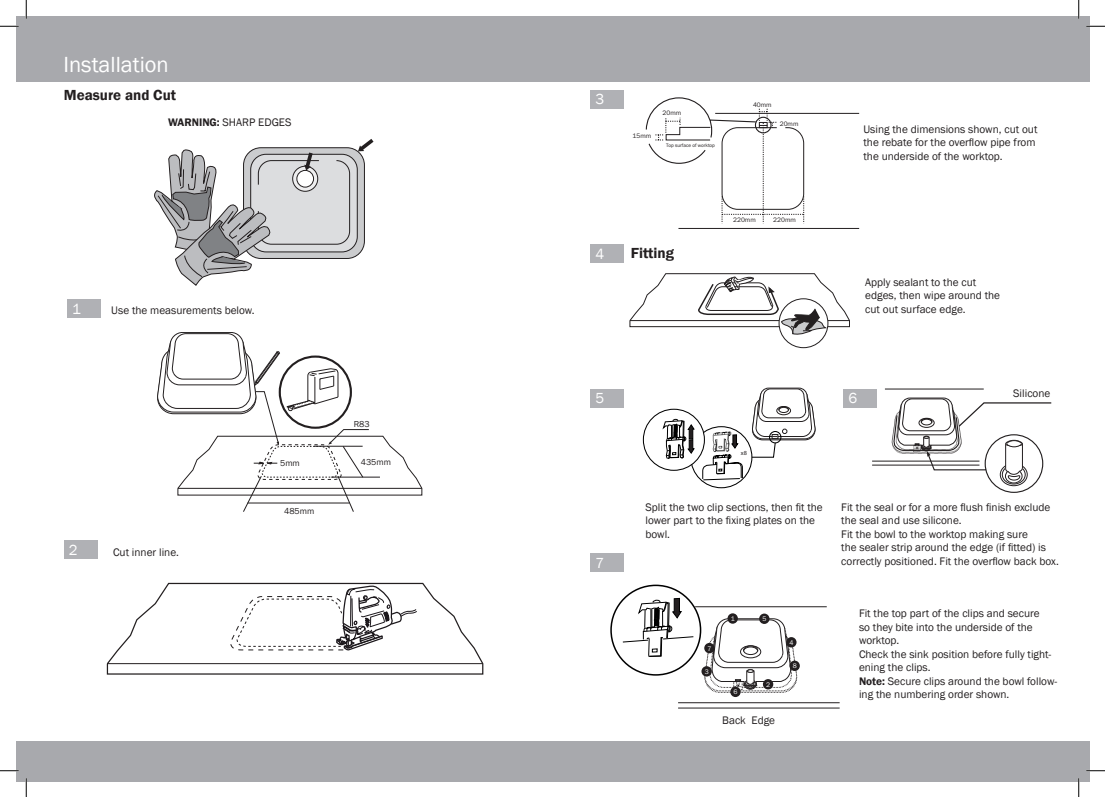
<style>
.page{position:relative;width:1105px;height:797px;background:#fff}
.page>*{position:absolute;margin:0;border:0;box-sizing:border-box;transform-origin:0 0}
.t1{font:22.5px "Franklin Gothic";color:#fff}
.t2{font:600 15px "Franklin Gothic";color:#231f20}
.t3{font:15px "Franklin Gothic";color:#fff}
.t4{font:11.25px/13.5px "Franklin Gothic";color:#231f20}
.t5{font:9px "Franklin Gothic";color:#231f20}
.t6{font:6.88px "Franklin Gothic";color:#fff}
.t7{font:6.62px "Franklin Gothic";color:#231f20}
.t8{font:6.25px "Myriad Pro";color:#231f20}
.t9{font:5.12px "Franklin Gothic";color:#231f20}
.s1{font-weight:600}
</style>
<div class="page">
<svg style="left:704px;top:618px;width:93px;height:75px"></svg>
<div style="left:610px;top:584px;width:91px;height:91px;border:2px solid #000;border-radius:50%"></div>
<svg style="left:622px;top:598px;width:72px;height:59px"></svg>
<hr style="left:695px;top:606px;width:132px;height:1px;background:#231f20">
<hr style="left:678px;top:702px;width:162px;height:1px;background:#231f20">
<hr style="left:678px;top:707px;width:162px;height:1px;background:#231f20">
<div style="left:727px;top:613px;width:11px;height:10px;background:#231f20;border-radius:50%"></div>
<div style="left:763px;top:679px;width:10px;height:10px;background:#231f20;border-radius:50%"></div>
<div style="left:701px;top:666px;width:11px;height:10px;background:#231f20;border-radius:50%"></div>
<div style="left:786px;top:637px;width:10px;height:10px;background:#231f20;border-radius:50%"></div>
<div style="left:789px;top:660px;width:11px;height:11px;background:#231f20;border-radius:50%"></div>
<div style="left:704px;top:643px;width:11px;height:10px;background:#231f20;border-radius:50%"></div>
<div style="left:759px;top:613px;width:10px;height:11px;background:#231f20;border-radius:50%"></div>
<div style="left:730px;top:686px;width:11px;height:11px;background:#231f20;border-radius:50%"></div>
<div style="left:16px;top:16px;width:1073px;height:66px;background:#a8a9ad"></div>
<div style="left:16px;top:741px;width:1073px;height:40px;background:#a8a9ad"></div>
<div style="left:67px;top:299px;width:33px;height:19px;background:#b0b1b5"></div>
<div style="left:64px;top:540px;width:33px;height:19px;background:#b0b1b5"></div>
<div style="left:591px;top:90px;width:33px;height:19px;background:#b0b1b5"></div>
<div style="left:591px;top:245px;width:33px;height:18px;background:#b0b1b5"></div>
<div style="left:591px;top:389px;width:33px;height:18px;background:#b0b1b5"></div>
<div style="left:844px;top:389px;width:33px;height:18px;background:#b0b1b5"></div>
<div style="left:591px;top:553px;width:33px;height:19px;background:#b0b1b5"></div>
<svg style="left:244px;top:148px;width:120px;height:110px"></svg>
<div style="left:251px;top:154px;width:106px;height:98px;background:#dcdddf;border-radius:15px"></div>
<svg style="left:358px;top:139px;width:15px;height:12px"></svg>
<svg style="left:154px;top:147px;width:196px;height:139px"></svg>
<svg style="left:157px;top:332px;width:265px;height:179px"></svg>
<svg style="left:107px;top:583px;width:376px;height:91px"></svg>
<svg style="left:662px;top:388px;width:153px;height:100px"></svg>
<svg style="left:629px;top:273px;width:221px;height:62px"></svg>
<svg style="left:645px;top:97px;width:159px;height:125px"></svg>
<hr style="left:678px;top:228px;width:181px;height:1px;background:#231f20">
<hr style="left:715px;top:113px;width:144px;height:1px;background:#231f20">
<hr style="left:872px;top:461px;width:107px;height:1px;background:#231f20">
<hr style="left:872px;top:465px;width:107px;height:1px;background:#231f20">
<svg style="left:884px;top:389px;width:168px;height:104px"></svg>
<svg style="left:0;top:25px;width:19px;height:2px"></svg>
<svg style="left:1086px;top:25px;width:19px;height:2px"></svg>
<svg style="left:0;top:770px;width:19px;height:1px"></svg>
<svg style="left:1086px;top:770px;width:19px;height:1px"></svg>
<svg style="left:25px;top:0;width:2px;height:19px"></svg>
<svg style="left:25px;top:778px;width:2px;height:19px"></svg>
<svg style="left:1078px;top:0;width:1px;height:19px"></svg>
<svg style="left:1078px;top:778px;width:1px;height:19px"></svg>
<h1 class="t1" style="left:63px;top:51px;width:107px">Installation</h1>
<h2 class="t2" style="left:64px;top:86px;width:114px">Measure and Cut</h2>
<p class="t4" style="left:168px;top:116px;width:125px"><span class="s1">WARNING:</span> SHARP EDGES</p>
<h2 class="t3" style="left:72px;top:299px;width:10px">1</h2>
<p class="t4" style="left:111px;top:303px;width:145px">Use the measurements below.</p>
<h2 class="t3" style="left:69px;top:540px;width:10px">2</h2>
<p class="t4" style="left:113px;top:545px;width:67px">Cut inner line.</p>
<p class="t5" style="left:280px;top:457px;width:21px">5mm</p>
<p class="t5" style="left:284px;top:505px;width:32px">485mm</p>
<p class="t5" style="left:354px;top:418px;width:17px">R83</p>
<p class="t5" style="left:361px;top:456px;width:32px">435mm</p>
<h2 class="t3" style="left:596px;top:90px;width:10px">3</h2>
<h2 class="t3" style="left:595px;top:245px;width:10px">4</h2>
<p class="t7" style="left:633px;top:132px;width:20px">15mm</p>
<p class="t7" style="left:663px;top:109px;width:20px">20mm</p>
<p class="t9" style="left:666px;top:142px;width:50px">Top surface of worktop</p>
<p class="t7" style="left:753px;top:100px;width:20px">40mm</p>
<p class="t7" style="left:780px;top:120px;width:20px">20mm</p>
<h2 class="t2" style="left:631px;top:243px;width:45px">Fitting</h2>
<p class="t7" style="left:733px;top:216px;width:24px">220mm</p>
<p class="t7" style="left:773px;top:216px;width:24px">220mm</p>
<p class="t4" style="left:863px;top:122px;width:175px">Using the dimensions shown, cut out the rebate for the overflow pipe from the underside of the worktop.</p>
<p class="t4" style="left:865px;top:275px;width:136px">Apply sealant to the cut edges, then wipe around the cut out surface edge.</p>
<h2 class="t3" style="left:595px;top:389px;width:10px">5</h2>
<h2 class="t3" style="left:848px;top:389px;width:10px">6</h2>
<p class="t8" style="left:741px;top:449px;width:8px">x8</p>
<p class="t4" style="left:1013px;top:386px;width:39px">Silicone</p>
<h2 class="t3" style="left:595px;top:553px;width:10px">7</h2>
<p class="t4" style="left:645px;top:500px;width:179px">Split the two clip sections, then fit the lower part to the fixing plates on the bowl.</p>
<p class="t6" style="left:707px;top:644px;width:6px">7</p>
<p class="t6" style="left:705px;top:667px;width:6px">3</p>
<p class="t6" style="left:731px;top:614px;width:6px">1</p>
<p class="t6" style="left:734px;top:687px;width:6px">6</p>
<p class="t6" style="left:762px;top:614px;width:6px">5</p>
<p class="t6" style="left:766px;top:680px;width:6px">2</p>
<p class="t4" style="left:722px;top:713px;width:54px">Back Edge</p>
<p class="t6" style="left:789px;top:638px;width:6px">4</p>
<p class="t6" style="left:793px;top:661px;width:6px">8</p>
<p class="t4" style="left:841px;top:500px;width:219px">Fit the seal or for a more flush finish exclude the seal and use silicone.<br>Fit the bowl to the worktop making sure<br>the sealer strip around the edge (if fitted) is correctly positioned. Fit the overflow back box.</p>
<p class="t4" style="left:859px;top:607px;width:200px">Fit the top part of the clips and secure<br>so they bite into the underside of the worktop.<br>Check the sink position before fully tight&shy;ening the clips.<br><span class="s1">Note:</span> Secure clips around the bowl follow&shy;ing the numbering order shown.</p>
</div>
